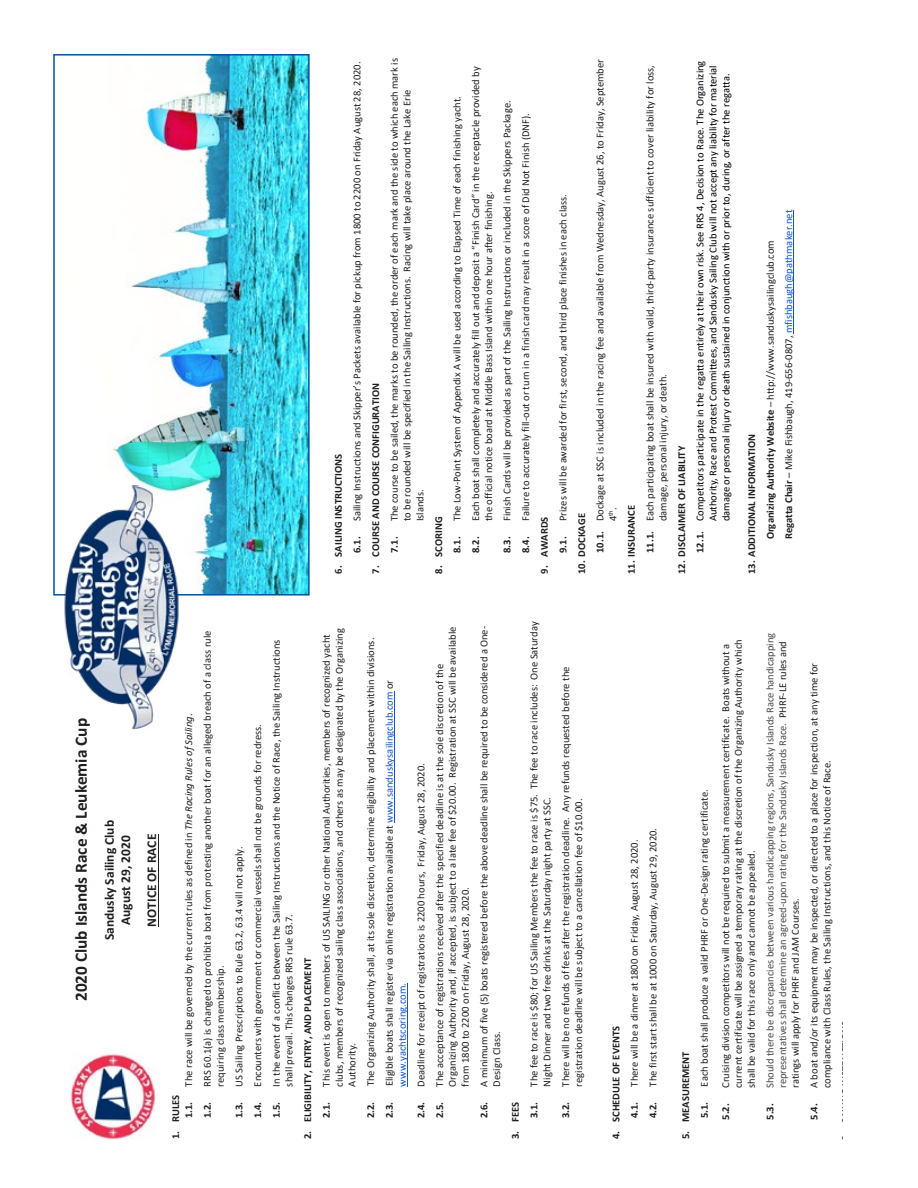
<style>
.page{position:relative;width:918px;height:1188px;background:#fff}
.page>*{position:absolute;margin:0;border:0;box-sizing:border-box;transform-origin:0 0}
.t1{font:700 17.25px "Calibri";color:#231f20}
.t2{font:700 13.5px/16.6px "Calibri";color:#231f20;text-align:center}
.t3{font:10.65px/12.9px "Calibri";color:#231f20}
.t4{font:700 10.65px/18.6px "Calibri";color:#231f20}
.t5{font:10.5px/12.9px "Calibri";color:#231f20}
.t6{font:10.5px/18.6px "Calibri";color:#00000a}
.t7{font:10.5px/12.8px "Calibri";color:#4a4a4c}
.t8{font:700 10.5px/18.6px "Calibri";color:#231f20}
.s1{font-weight:700}
.s2{font-weight:700;color:#231f20}
.s3{color:#15c}
.s4{font-style:italic}
.s5{color:#231f20}
</style>
<div class="page">
<img style="left:70px;top:1054px;width:86px;height:85px">
<hr style="left:158px;top:834px;width:1px;height:93px;background:#231f20">
<hr style="left:394px;top:692px;width:1px;height:131px;background:#15c">
<hr style="left:407px;top:983px;width:1px;height:104px;background:#15c">
<hr style="left:793px;top:210px;width:1px;height:123px;background:#15c">
<img style="left:112px;top:57px;width:195px;height:536px">
<div style="left:53px;top:54px;width:257px;height:542px;border:2px solid #00539f"></div>
<img style="left:60px;top:486px;width:121px;height:243px">
<p class="t5" style="left:350px;top:521px;width:461px;rotate:-90deg">Sailing Instructions and Skipper’s Packets available for pickup from 1800 to 2200 on Friday August 28, 2020.</p>
<p class="t8" style="left:329px;top:553px;width:100px;text-indent:-21px;rotate:-90deg">6. SAILING INSTRUCTIONS<br>6.1.</p>
<p class="t5" style="left:388px;top:521px;width:465px;rotate:-90deg">The course to be sailed, the marks to be rounded, the order of each mark and the side to which each mark is to be rounded will be specified in the Sailing Instructions. Racing will take place around the Lake Erie<br>Islands.</p>
<p class="t8" style="left:366px;top:553px;width:171px;text-indent:-21px;rotate:-90deg">7. COURSE AND COURSE CONFIGURATION<br>7.1.</p>
<p class="t5" style="left:450px;top:521px;width:427px;rotate:-90deg">The Low-Point System of Appendix A will be used according to Elapsed Time of each finishing yacht.</p>
<p class="t8" style="left:429px;top:574px;width:59px;text-align:center;rotate:-90deg">8. SCORING<br>8.1.</p>
<p class="t5" style="left:469px;top:521px;width:456px;rotate:-90deg">Each boat shall completely and accurately fill out and deposit a “Finish Card” in the receptacle provided by the official notice board at Middle Bass Island within one hour after finishing.</p>
<p class="t8" style="left:466px;top:553px;width:18px;rotate:-90deg">8.2.</p>
<p class="t5" style="left:500px;top:521px;width:422px;rotate:-90deg">Finish Cards will be provided as part of the Sailing Instructions or included in the Skippers Package.</p>
<p class="t8" style="left:498px;top:553px;width:18px;rotate:-90deg">8.3.</p>
<p class="t5" style="left:519px;top:521px;width:410px;rotate:-90deg">Failure to accurately fill-out or turn in a finish card may result in a score of Did Not Finish (DNF).</p>
<p class="t8" style="left:516px;top:553px;width:18px;rotate:-90deg">8.4.</p>
<p class="t5" style="left:556px;top:521px;width:329px;rotate:-90deg">Prizes will be awarded for first, second, and third place finishes in each class.</p>
<p class="t8" style="left:535px;top:574px;width:59px;text-align:center;rotate:-90deg">9. AWARDS<br>9.1.</p>
<p class="t5" style="left:572px;top:553px;width:495px;line-height:18.6px;text-indent:-21px;rotate:-90deg"><span class="s1">10. DOCKAGE<br>10.1.</span> Dockage at SSC is included in the racing fee and available from Wednesday, August 26, to Friday, September</p>
<p class="t5" style="left:606px;top:521px;width:15px;rotate:-90deg">4<sup>th</sup>.</p>
<p class="t5" style="left:622px;top:553px;width:489px;line-height:18.6px;text-indent:-21px;rotate:-90deg"><span class="s1">11. INSURANCE<br>11.1.</span> Each participating boat shall be insured with valid, third-party insurance sufficient to cover liability for loss,</p>
<p class="t5" style="left:656px;top:521px;width:149px;rotate:-90deg">damage, personal injury, or death.</p>
<p class="t6" style="left:672px;top:553px;width:494px;text-indent:-21px;rotate:-90deg"><span class="s2">12. DISCLAIMER OF LIABILITY<br>12.1.</span> Competitors participate in the regatta entirely at their own risk. See RRS 4, Decision to Race. The Organizing</p>
<p class="t6" style="left:706px;top:521px;width:458px;line-height:12.9px;rotate:-90deg">Authority, Race and Protest Committees, and Sandusky Sailing Club will not accept any liability for material damage or personal injury or death sustained in conjunction with or prior to, during, or after the regatta.</p>
<p class="t5" style="left:742px;top:539px;width:331px;line-height:18.6px;text-indent:-34px;rotate:-90deg"><span class="s1">13. ADDITIONAL INFORMATION<br>Organizing Authority Website</span> – http://www.sanduskysailingclub.com<br><span class="s1">Regatta Chair</span> – Mike Fishbaugh, 419-656-0807, <span class="s3">mfishbaugh@pathmaker.net</span></p>
<p class="t1" style="left:69px;top:1001px;width:284px;rotate:-90deg">2020 Club Islands Race &amp; Leukemia Cup</p>
<p class="t2" style="left:101px;top:940px;width:122px;rotate:-90deg">Sandusky Sailing Club<br>August 29, 2020</p>
<p class="t2" style="left:143px;top:927px;width:94px;rotate:-90deg">NOTICE OF RACE</p>
<p class="t3" style="left:182px;top:1087px;width:374px;rotate:-90deg">The race will be governed by the current rules as defined in <span class="s4">The Racing Rules ofSailing</span>.</p>
<p class="t4" style="left:169px;top:1118px;width:25px;line-height:12.9px;text-indent:-21px;rotate:-90deg">1. RULES<br>1.1.</p>
<p class="t3" style="left:201px;top:1087px;width:458px;rotate:-90deg">RRS 60.1(a) is changed to prohibit a boat from protesting another boat for an alleged breach of a class rule requiring class membership.</p>
<p class="t4" style="left:198px;top:1118px;width:18px;rotate:-90deg">1.2.</p>
<p class="t3" style="left:232px;top:1087px;width:242px;rotate:-90deg">US Sailing Prescriptions to Rule 63.2, 63.4 will not apply.</p>
<p class="t4" style="left:229px;top:1118px;width:18px;rotate:-90deg">1.3.</p>
<p class="t3" style="left:251px;top:1087px;width:364px;rotate:-90deg">Encounters with government or commercial vessels shall not be grounds for redress.</p>
<p class="t4" style="left:248px;top:1118px;width:18px;rotate:-90deg">1.4.</p>
<p class="t3" style="left:269px;top:1087px;width:448px;rotate:-90deg">In the event of a conflict between the Sailing Instructions and the Notice of Race, the Sailing Instructions shall prevail. This changes RRS rule 63.7.</p>
<p class="t4" style="left:267px;top:1118px;width:18px;rotate:-90deg">1.5.</p>
<p class="t3" style="left:320px;top:1087px;width:460px;rotate:-90deg">This event is open to members of US SAILING or other National Authorities, members of recognized yacht clubs, members of recognized sailing class associations, and others as may be designated by the Organizing<br>Authority.</p>
<p class="t4" style="left:298px;top:1118px;width:161px;text-indent:-21px;rotate:-90deg">2. ELIGIBILITY, ENTRY, AND PLACEMENT<br>2.1.</p>
<p class="t3" style="left:364px;top:1086px;width:450px;rotate:-90deg">The Organizing Authority shall, at its sole discretion, determine eligibility and placement within divisions.</p>
<p class="t4" style="left:361px;top:1118px;width:18px;rotate:-90deg">2.2.</p>
<p class="t3" style="left:383px;top:1087px;width:408px;rotate:-90deg">Eligible boats shall register via online registration available at <span class="s3">www.sanduskysailingclub.com</span> or <span class="s3">www.yachtscoring.com.</span></p>
<p class="t4" style="left:380px;top:1118px;width:18px;rotate:-90deg">2.3.</p>
<p class="t3" style="left:414px;top:1087px;width:325px;rotate:-90deg">Deadline for receipt of registrations is 2200 hours, Friday, August 28, 2020.</p>
<p class="t4" style="left:411px;top:1118px;width:18px;rotate:-90deg">2.4.</p>
<p class="t3" style="left:433px;top:1087px;width:461px;rotate:-90deg">The acceptance of registrations received after the specified deadline is at the sole discretion of the<br>Organizing Authority and, if accepted, is subject to a late fee of $20.00. Registration at SSC will be available from 1800 to 2200 on Friday, August 28, 2020.</p>
<p class="t4" style="left:430px;top:1118px;width:18px;rotate:-90deg">2.5.</p>
<p class="t3" style="left:477px;top:1087px;width:462px;rotate:-90deg">A minimum of five (5) boats registered before the above deadline shall be required to be considered a One-<br>Design Class.</p>
<p class="t4" style="left:474px;top:1118px;width:18px;rotate:-90deg">2.6.</p>
<p class="t3" style="left:527px;top:1087px;width:467px;rotate:-90deg">The fee to race is $80; for US Sailing Members the fee to race is $75. The fee to race includes: One Saturday<br>Night Dinner and two free drinks at the Saturday night party at SSC.</p>
<p class="t4" style="left:506px;top:1139px;width:39px;text-align:right;rotate:-90deg">3. FEES<br>3.1.</p>
<p class="t3" style="left:559px;top:1087px;width:421px;rotate:-90deg">There will be no refunds of fees after the registration deadline. Any refunds requested before the registration deadline will be subject to a cancellation fee of $10.00.</p>
<p class="t4" style="left:556px;top:1118px;width:18px;rotate:-90deg">3.2.</p>
<p class="t3" style="left:628px;top:1087px;width:249px;rotate:-90deg">There will be a dinner at 1800 on Friday, August 28, 2020.</p>
<p class="t4" style="left:606px;top:1118px;width:94px;text-indent:-21px;rotate:-90deg">4. SCHEDULE OF EVENTS<br>4.1.</p>
<p class="t3" style="left:646px;top:1087px;width:260px;rotate:-90deg">The first start shall be at 1000 on Saturday, August 29, 2020.</p>
<p class="t4" style="left:644px;top:1118px;width:18px;rotate:-90deg">4.2.</p>
<p class="t3" style="left:698px;top:1087px;width:299px;rotate:-90deg">Each boat shall produce a valid PHRF or One-Design rating certificate.</p>
<p class="t4" style="left:676px;top:1118px;width:68px;text-indent:-21px;rotate:-90deg">5. MEASUREMENT<br>5.1.</p>
<p class="t5" style="left:719px;top:1088px;width:450px;rotate:-90deg">Cruising division competitors will not be required to submit a measurement certificate. Boats without a current certificate will be assigned a temporary rating at the discretion of the Organizing Authority which shall be valid for this race only and cannot be appealed.</p>
<p class="t8" style="left:716px;top:1120px;width:18px;rotate:-90deg">5.2.</p>
<p class="t7" style="left:763px;top:1088px;width:457px;rotate:-90deg">Should there be discrepancies between various handicapping regions, Sandusky Islands Race handicapping representatives shall determine an agreed-upon rating for the Sandusky Islands Race. <span class="s5">PHRF-LE rules and ratings will apply for PHRF and JAM Courses.</span></p>
<p class="t8" style="left:760px;top:1120px;width:18px;rotate:-90deg">5.3.</p>
<p class="t5" style="left:807px;top:1088px;width:427px;rotate:-90deg">A boat and/or its equipment may be inspected, or directed to a place for inspection, at any time for compliance with Class Rules, the Sailing Instructions, and this Notice of Race.</p>
<p class="t8" style="left:805px;top:1120px;width:18px;rotate:-90deg">5.4.</p>
<p class="t8" style="left:836px;top:1141px;width:121px;rotate:-90deg">6. SAILING INSTRUCTIONS</p>
</div>
